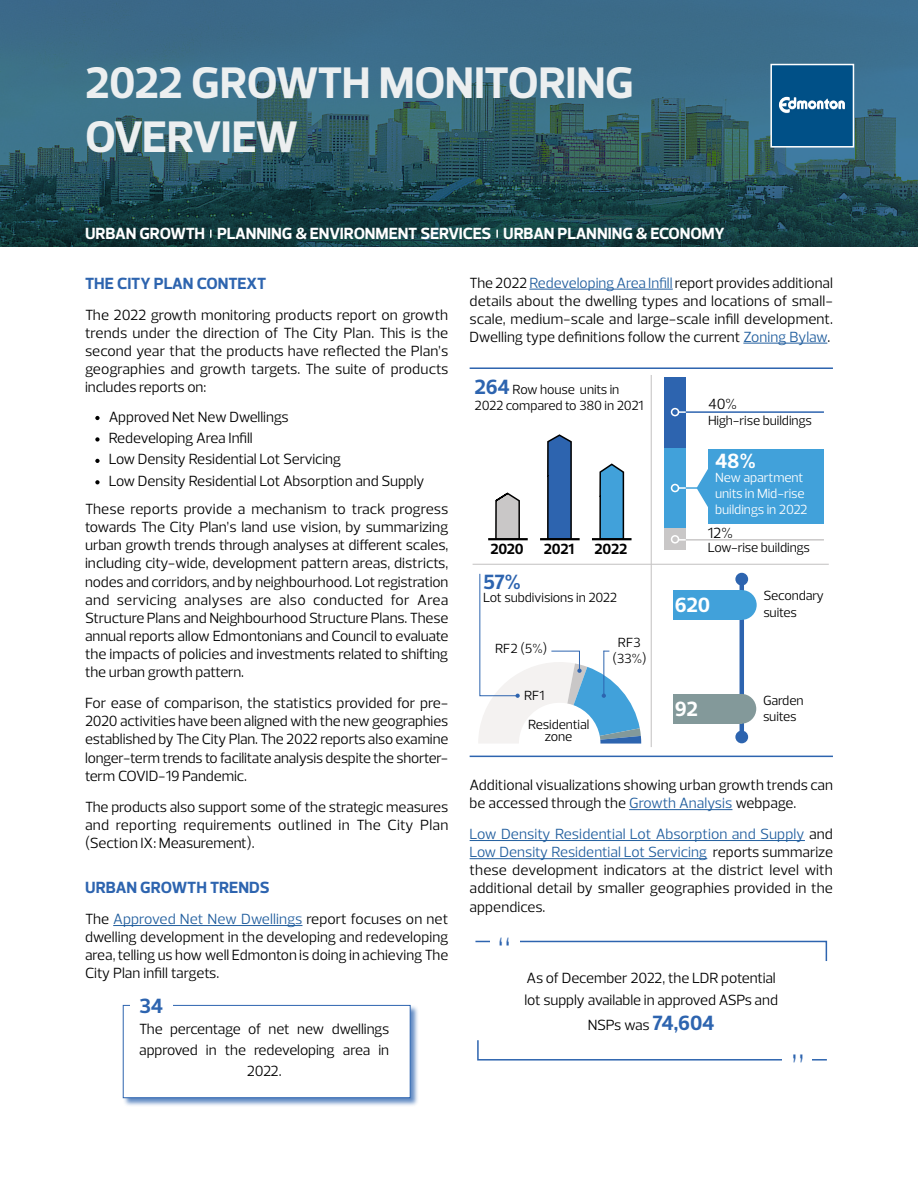
<style>
.page{position:relative;width:918px;height:1188px;background:#fff}
.page>*{position:absolute;margin:0;border:0;box-sizing:border-box;transform-origin:0 0}
.t1{font:700 45px/54px "Prelo";letter-spacing:-.015em;color:#eceff0}
.t2{font:31.5px "Prelo";color:#2d64af}
.t3{font:700 21px "Prelo";letter-spacing:-.015em;color:#fff}
.t4{font:700 21px "Prelo";color:#2d64af}
.t5{font:700 16.5px "Prelo";letter-spacing:-.015em;color:#fff}
.t6{font:700 16.5px "Prelo";letter-spacing:-.005em;color:#2d64af}
.t7{font:15px/18.1px "Prelo";letter-spacing:-.005em;color:#000;text-align:justify}
.t8{font:700 15px "Prelo";letter-spacing:-.015em;color:#000}
.t9{font:13.5px/16.2px "Prelo";letter-spacing:-.01em;color:#000}
.t10{font:13.5px/16.2px "Prelo";letter-spacing:-.005em;color:#fff}
.s1{color:#215e9e}
.s2{font-weight:700;font-size:21px;color:#2d64af}
</style>
<div class="page">
<hr style="left:113px;top:925px;width:190px;height:1px;background:#215e9e">
<hr style="left:529px;top:289px;width:144px;height:1px;background:#215e9e">
<hr style="left:743px;top:343px;width:84px;height:1px;background:#215e9e">
<hr style="left:629px;top:809px;width:103px;height:1px;background:#215e9e">
<hr style="left:470px;top:840px;width:335px;height:1px;background:#215e9e">
<hr style="left:470px;top:858px;width:237px;height:1px;background:#215e9e">
<svg style="left:0;top:0;width:918px;height:247px;background:#2f5d6e"></svg>
<div style="left:773px;top:67px;width:78px;height:78px;background:#005087"></div>
<svg style="left:779px;top:97px;width:66px;height:15px"></svg>
<div style="left:770px;top:64px;width:84px;height:84px;border:2px solid #fff"></div>
<svg style="left:210px;top:230px;width:2px;height:8px"></svg>
<svg style="left:496px;top:230px;width:2px;height:8px"></svg>
<svg style="left:95px;top:437px;width:5px;height:5px"></svg>
<svg style="left:95px;top:459px;width:5px;height:4px"></svg>
<svg style="left:95px;top:480px;width:5px;height:4px"></svg>
<svg style="left:95px;top:416px;width:5px;height:4px"></svg>
<div style="left:123px;top:1005px;width:296px;height:102px;background:#2d64af;opacity:.75"></div>
<div style="left:123px;top:1005px;width:287px;height:93px;background:#fff;border:1px solid #2d64af"></div>
<div style="left:130px;top:991px;width:43px;height:28px;background:#fff"></div>
<svg style="left:546px;top:434px;width:27px;height:107px;background:#416aa3"></svg>
<svg style="left:599px;top:463px;width:26px;height:78px;background:#4e97c2"></svg>
<svg style="left:494px;top:492px;width:27px;height:49px"></svg>
<hr style="left:488px;top:538px;width:40px;height:2px;background:#000">
<hr style="left:540px;top:538px;width:40px;height:2px;background:#000">
<hr style="left:592px;top:538px;width:40px;height:2px;background:#000">
<hr style="left:473px;top:564px;width:356px;height:1px;background:#c9c7c7">
<hr style="left:651px;top:375px;width:1px;height:372px;background:#c9c7c7">
<div style="left:664px;top:448px;width:22px;height:80px;background:#41a1da"></div>
<div style="left:664px;top:528px;width:22px;height:21px;background:#c9c7c7"></div>
<div style="left:664px;top:377px;width:22px;height:71px;background:#2d64af"></div>
<div style="left:708px;top:449px;width:116px;height:75px;background:#41a1da"></div>
<svg style="left:697px;top:469px;width:11px;height:38px"></svg>
<div style="left:671px;top:484px;width:8px;height:8px;border:2px solid #fff;border-radius:50%"></div>
<hr style="left:686px;top:487px;width:22px;height:2px;background:#41a1da">
<svg style="left:678px;top:487px;width:8px;height:2px"></svg>
<div style="left:671px;top:535px;width:8px;height:9px;border:2px solid #fff;border-radius:50%"></div>
<hr style="left:686px;top:539px;width:138px;height:2px;background:#c9c7c7">
<svg style="left:678px;top:539px;width:8px;height:2px"></svg>
<div style="left:671px;top:408px;width:8px;height:8px;border:2px solid #fff;border-radius:50%"></div>
<hr style="left:686px;top:411px;width:138px;height:2px;background:#2d64af">
<svg style="left:678px;top:411px;width:8px;height:2px"></svg>
<hr style="left:740px;top:574px;width:4px;height:166px;background:#2d64af">
<div style="left:735px;top:573px;width:13px;height:13px;background:#2d64af;border-radius:50%"></div>
<div style="left:735px;top:731px;width:13px;height:12px;background:#2d64af;border-radius:50%"></div>
<div style="left:673px;top:590px;width:69px;height:30px;background:#41a1da"></div>
<div style="left:727px;top:590px;width:30px;height:30px;background:#41a1da;border-radius:50%"></div>
<div style="left:673px;top:694px;width:68px;height:30px;background:#83999a"></div>
<div style="left:727px;top:694px;width:29px;height:30px;background:#83999a;border-radius:50%"></div>
<hr style="left:470px;top:756px;width:363px;height:1px;background:#2d64af">
<hr style="left:470px;top:367px;width:363px;height:2px;background:#2d64af">
<svg style="left:478px;top:573px;width:163px;height:171px"></svg>
<svg style="left:475px;top:940px;width:353px;height:21px"></svg>
<div style="left:490px;top:932px;width:30px;height:20px;background:#fff"></div>
<svg style="left:477px;top:1040px;width:350px;height:21px"></svg>
<div style="left:783px;top:1049px;width:29px;height:23px;background:#fff"></div>
<h1 class="t1" style="left:85px;top:55px;width:551px">2022 GROWTH MONITORING<br>OVERVIEW</h1>
<p class="t5" style="left:85px;top:224px;width:641px">URBAN GROWTH PLANNING &amp; ENVIRONMENT SERVICES URBAN PLANNING &amp; ECONOMY</p>
<p class="t6" style="left:85px;top:274px;width:183px">THE CITY PLAN CONTEXT</p>
<p class="t7" style="left:85px;top:305px;width:365px">The 2022 growth monitoring products report on growth trends under the direction of The City Plan. This is the second year that the products have reflected the Plan’s geographies and growth targets. The suite of products includes reports on:</p>
<p class="t7" style="left:109px;top:406px;width:317px;line-height:21.5px;text-align:left">Approved Net New Dwellings<br>Redeveloping Area Infill<br>Low Density Residential Lot Servicing<br>Low Density Residential Lot Absorption and Supply</p>
<p class="t7" style="left:85px;top:500px;width:365px">These reports provide a mechanism to track progress towards The City Plan’s land use vision, by summarizing urban growth trends through analyses at different scales, including city-wide, development pattern areas, districts, nodes and corridors, and by neighbourhood. Lot registration and servicing analyses are also conducted for Area Structure Plans and Neighbourhood Structure Plans. These annual reports allow Edmontonians and Council to evaluate the impacts of policies and investments related to shifting the urban growth pattern.</p>
<p class="t7" style="left:85px;top:694px;width:365px">For ease of comparison, the statistics provided for pre-2020 activities have been aligned with the new geographies established by The City Plan. The 2022 reports also examine longer-term trends to facilitate analysis despite the shorter&shy;term COVID-19 Pandemic.</p>
<p class="t7" style="left:85px;top:797px;width:365px">The products also support some of the strategic measures and reporting requirements outlined in The City Plan (Section IX: Measurement).</p>
<p class="t6" style="left:85px;top:878px;width:186px">URBAN GROWTH TRENDS</p>
<p class="t7" style="left:85px;top:910px;width:365px">The <span class="s1">Approved Net New Dwellings</span> report focuses on net dwelling development in the developing and redeveloping area, telling us how well Edmonton is doing in achieving The City Plan infill targets.</p>
<h3 class="t4" style="left:139px;top:994px;width:26px">34</h3>
<p class="t7" style="left:139px;top:1018px;width:252px;line-height:21px;text-align:center">The percentage of net new dwellings approved in the redeveloping area in<br>2022.</p>
<p class="t7" style="left:470px;top:273px;width:365px">The 2022 <span class="s1">Redeveloping Area Infill</span> report provides additional details about the dwelling types and locations of small&shy;scale, medium-scale and large-scale infill development.<br>Dwelling type definitions follow the current <span class="s1">Zoning Bylaw</span>.</p>
<p class="t9" style="left:475px;top:381px;width:170px"><span class="s2">264</span> Row house units in<br>2022 compared to 380 in 2021</p>
<p class="t8" style="left:490px;top:541px;width:35px">2020</p>
<p class="t8" style="left:544px;top:541px;width:32px">2021</p>
<p class="t8" style="left:595px;top:541px;width:34px">2022</p>
<h3 class="t4" style="left:483px;top:570px;width:39px">57%</h3>
<p class="t9" style="left:483px;top:589px;width:136px">Lot subdivisions in 2022</p>
<p class="t9" style="left:495px;top:640px;width:54px">RF2 (5%)</p>
<p class="t9" style="left:612px;top:634px;width:36px;text-align:center">RF3 (33%)</p>
<p class="t9" style="left:524px;top:687px;width:22px">RF1</p>
<p class="t9" style="left:528px;top:718px;width:63px;line-height:12px;text-align:center">Residential zone</p>
<p class="t7" style="left:708px;top:394px;width:30px">40%</p>
<p class="t9" style="left:708px;top:413px;width:105px">High-rise buildings</p>
<h3 class="t3" style="left:715px;top:449px;width:42px">48%</h3>
<p class="t10" style="left:715px;top:469px;width:94px">New apartment units in Mid-rise buildings in 2022</p>
<p class="t7" style="left:708px;top:523px;width:26px">12%</p>
<p class="t9" style="left:708px;top:539px;width:104px">Low-rise buildings</p>
<h3 class="t3" style="left:675px;top:593px;width:37px">620</h3>
<p class="t9" style="left:763px;top:588px;width:62px">Secondary suites</p>
<h3 class="t3" style="left:675px;top:697px;width:24px">92</h3>
<p class="t9" style="left:763px;top:692px;width:42px">Garden suites</p>
<p class="t7" style="left:470px;top:776px;width:365px">Additional visualizations showing urban growth trends can be accessed through the <span class="s1">Growth Analysis</span> webpage.</p>
<p class="t7" style="left:470px;top:825px;width:365px"><span class="s1">Low Density Residential Lot Absorption and Supply</span> and <span class="s1">Low Density Residential Lot Servicing</span> reports summarize these development indicators at the district level with additional detail by smaller geographies provided in the appendices.</p>
<h2 class="t2" style="left:498px;top:931px;width:14px">“</h2>
<p class="t7" style="left:524px;top:966px;width:255px;line-height:22.5px">As of December 2022, the LDR potential lot supply available in approved ASPs and</p>
<p class="t7" style="left:588px;top:1016px;width:128px">NSPs was <span class="s2">74,604</span></p>
<h2 class="t2" style="left:804px;top:1069px;width:14px;rotate:-180deg">“</h2>
</div>
